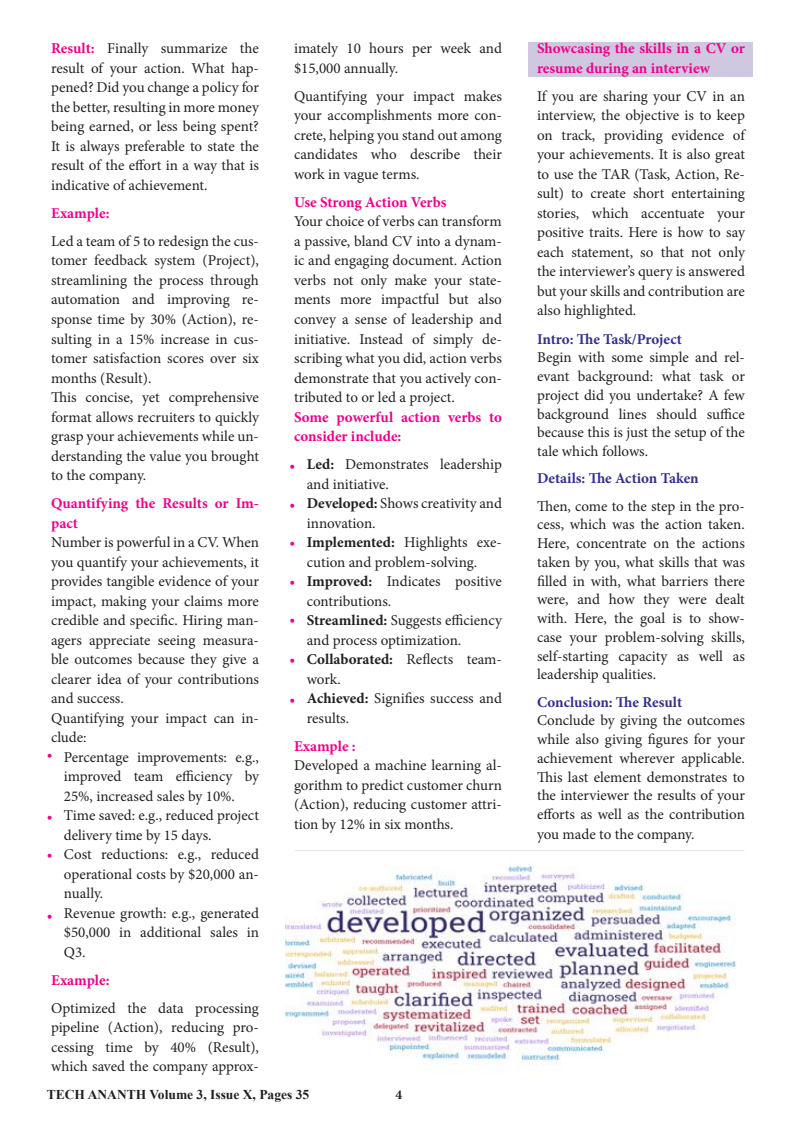
<style>
.page{position:relative;width:796px;height:1127px;background:#fff}
.page>*{position:absolute;margin:0;border:0;box-sizing:border-box;transform-origin:0 0}
.t1{font:15px/19.5px "Minion Pro";color:#241f1f;text-align:justify}
.t2{font:700 15px/19.5px "Minion Pro";color:#ee008c}
.t3{font:700 15px "Minion Pro";letter-spacing:-.005em;color:#333189}
.t4{font:15px "Minion Pro";color:#ee008c}
.t5{font:700 13.5px "Times New Roman";color:#241f1f}
.t6{font:700 13.5px "Minion Pro";color:#241f1f}
.s1{font-weight:700;color:#ee008c}
.s2{font-weight:700}
</style>
<div class="page">
<div style="left:528px;top:43px;width:225px;height:34px;background:#d0c8e1"></div>
<img style="left:285px;top:850px;width:459px;height:215px">
<p class="t1" style="left:51px;top:39px;width:209px"><span class="s1">Result:</span> Finally summarize the result of your action. What hap&shy;pened? Did you change a policy for the better, resulting in more money being earned, or less being spent?<br>It is always preferable to state the result of the effort in a way that is indicative of achievement.</p>
<p class="t2" style="left:51px;top:203px;width:60px">Example:</p>
<p class="t1" style="left:51px;top:231px;width:209px;text-align:left">Led a team of 5 to redesign the cus&shy;tomer feedback system (Project), streamlining the process through automation and improving re&shy;sponse time by 30% (Action), re&shy;sulting in a 15% increase in cus&shy;tomer satisfaction scores over six months (Result).<br>This concise, yet comprehensive format allows recruiters to quickly grasp your achievements while un&shy;derstanding the value you brought to the company.</p>
<p class="t2" style="left:51px;top:493px;width:209px">Quantifying the Results or Im&shy;pact</p>
<p class="t1" style="left:51px;top:532px;width:209px;text-align:left">Number is powerful in a CV. When you quantify your achievements, it provides tangible evidence of your impact, making your claims more credible and specific. Hiring man&shy;agers appreciate seeing measura&shy;ble outcomes because they give a clearer idea of your contributions and success.<br>Quantifying your impact can in&shy;clude:</p>
<p class="t1" style="left:64px;top:747px;width:196px;text-align:left">Percentage improvements: e.g., improved team efficiency by<br>25%, increased sales by 10%.<br>Time saved: e.g., reduced project delivery time by 15 days.<br>Cost reductions: e.g., reduced operational costs by $20,000 an&shy;nually.<br>Revenue growth: e.g., generated $50,000 in additional sales in<br>Q3.</p>
<p class="t2" style="left:51px;top:970px;width:60px">Example:</p>
<p class="t1" style="left:51px;top:998px;width:209px">Optimized the data processing pipeline (Action), reducing pro&shy;cessing time by 40% (Result), which saved the company approx-</p>
<p class="t4" style="left:47px;top:744px;width:7px">•</p>
<p class="t4" style="left:47px;top:806px;width:7px">•</p>
<p class="t4" style="left:47px;top:844px;width:7px">•</p>
<p class="t4" style="left:47px;top:905px;width:7px">•</p>
<p class="t1" style="left:294px;top:39px;width:209px">imately 10 hours per week and $15,000 annually.</p>
<p class="t1" style="left:294px;top:86px;width:209px">Quantifying your impact makes your accomplishments more con&shy;crete, helping you stand out among candidates who describe their work in vague terms.</p>
<p class="t2" style="left:294px;top:192px;width:154px">Use Strong Action Verbs</p>
<p class="t1" style="left:294px;top:212px;width:209px">Your choice of verbs can transform a passive, bland CV into a dynam&shy;ic and engaging document. Action verbs not only make your state&shy;ments more impactful but also convey a sense of leadership and initiative. Instead of simply de&shy;scribing what you did, action verbs demonstrate that you actively con&shy;tributed to or led a project.</p>
<p class="t2" style="left:294px;top:407px;width:209px">Some powerful action verbs to consider include:</p>
<p class="t1" style="left:306px;top:454px;width:196px;text-align:left"><span class="s2">Led:</span> Demonstrates leadership and initiative.<br><span class="s2">Developed:</span> Shows creativity and innovation.<br><span class="s2">Implemented:</span> Highlights exe&shy;cution and problem-solving.<br><span class="s2">Improved:</span> Indicates positive contributions.<br><span class="s2">Streamlined:</span> Suggests efficiency and process optimization.<br><span class="s2">Collaborated:</span> Reflects team&shy;work.<br><span class="s2">Achieved:</span> Signifies success and results.</p>
<p class="t2" style="left:294px;top:736px;width:63px">Example :</p>
<p class="t1" style="left:294px;top:755px;width:209px">Developed a machine learning al&shy;gorithm to predict customer churn (Action), reducing customer attri&shy;tion by 12% in six months.</p>
<p class="t4" style="left:289px;top:455px;width:7px">•</p>
<p class="t4" style="left:289px;top:494px;width:7px">•</p>
<p class="t4" style="left:289px;top:532px;width:7px">•</p>
<p class="t4" style="left:289px;top:571px;width:7px">•</p>
<p class="t4" style="left:289px;top:609px;width:7px">•</p>
<p class="t4" style="left:289px;top:650px;width:7px">•</p>
<p class="t4" style="left:289px;top:689px;width:7px">•</p>
<p class="t5" style="left:47px;top:1084px;width:264px">TECH ANANTH Volume 3, Issue X, Pages 35</p>
<p class="t6" style="left:395px;top:1085px;width:8px">4</p>
<p class="t2" style="left:536px;top:39px;width:209px">Showcasing the skills in a CV or resume during an interview</p>
<p class="t1" style="left:536px;top:86px;width:209px">If you are sharing your CV in an interview, the objective is to keep on track, providing evidence of your achievements. It is also great to use the TAR (Task, Action, Re&shy;sult) to create short entertaining stories, which accentuate your positive traits. Here is how to say each statement, so that not only the interviewer’s query is answered but your skills and contribution are also highlighted.</p>
<p class="t3" style="left:536px;top:328px;width:146px">Intro: The Task/Project</p>
<p class="t1" style="left:536px;top:348px;width:209px;line-height:18.8px">Begin with some simple and rel&shy;evant background: what task or project did you undertake? A few background lines should suffice because this is just the setup of the tale which follows.</p>
<p class="t3" style="left:536px;top:468px;width:163px">Details: The Action Taken</p>
<p class="t1" style="left:536px;top:496px;width:209px;line-height:18.8px">Then, come to the step in the pro&shy;cess, which was the action taken.<br>Here, concentrate on the actions taken by you, what skills that was filled in with, what barriers there were, and how they were dealt with. Here, the goal is to show&shy;case your problem-solving skills, self-starting capacity as well as leadership qualities.</p>
<p class="t3" style="left:536px;top:691px;width:146px">Conclusion: The Result</p>
<p class="t1" style="left:536px;top:711px;width:209px;line-height:18.9px">Conclude by giving the outcomes while also giving figures for your achievement wherever applicable.<br>This last element demonstrates to the interviewer the results of your efforts as well as the contribution you made to the company.</p>
</div>
